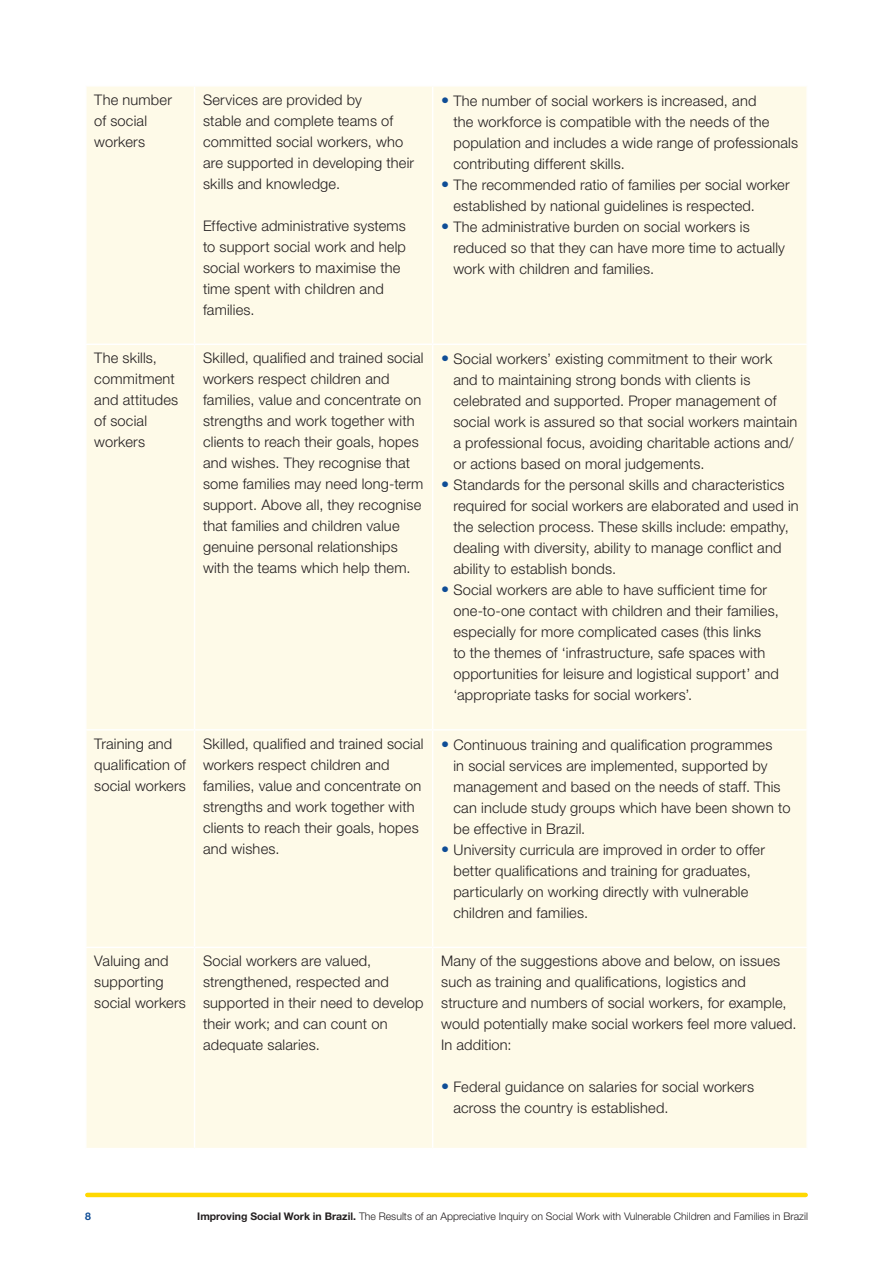
<style>
.page{position:relative;width:893px;height:1263px;background:#fff}
.page>*{position:absolute;margin:0;border:0;box-sizing:border-box;transform-origin:0 0}
.box_table_text{font:300 14.7px/21px "Helvetica Neue LT Std";letter-spacing:.01em;color:#231f20}
.t1{font:300 10.5px "Helvetica Neue LT Std";color:#231f20}
.t2{font:700 10.5px "Helvetica Neue LT Std";color:#0f4d96}
.s1{font-size:16.2px;color:#0f4d96}
.s2{font-weight:700}
</style>
<div class="page">
<hr style="left:87px;top:1193px;width:719px;height:4px;background:#ffd801">
<div style="left:87px;top:87px;width:719px;height:1061px;background:#fefae8"></div>
<hr style="left:194px;top:87px;width:1px;height:256px;background:#fff">
<hr style="left:432px;top:87px;width:1px;height:256px;background:#fff">
<hr style="left:85px;top:343px;width:110px;height:2px;background:#fff">
<hr style="left:195px;top:343px;width:238px;height:2px;background:#fff">
<hr style="left:194px;top:345px;width:1px;height:384px;background:#fff">
<hr style="left:433px;top:343px;width:375px;height:2px;background:#fff">
<hr style="left:432px;top:345px;width:1px;height:384px;background:#fff">
<hr style="left:85px;top:729px;width:110px;height:2px;background:#fff">
<hr style="left:195px;top:729px;width:238px;height:2px;background:#fff">
<hr style="left:194px;top:731px;width:1px;height:216px;background:#fff">
<hr style="left:433px;top:729px;width:375px;height:2px;background:#fff">
<hr style="left:432px;top:731px;width:1px;height:216px;background:#fff">
<hr style="left:85px;top:947px;width:110px;height:1px;background:#fff">
<hr style="left:195px;top:947px;width:238px;height:1px;background:#fff">
<hr style="left:194px;top:948px;width:1px;height:200px;background:#fff">
<hr style="left:433px;top:947px;width:375px;height:1px;background:#fff">
<hr style="left:432px;top:948px;width:1px;height:200px;background:#fff">
<p class="box_table_text" style="left:94px;top:89px;width:79px">The number of social workers</p>
<p class="box_table_text" style="left:203px;top:89px;width:213px">Services are provided by<br>stable and complete teams of committed social workers, who are supported in developing their skills and knowledge.</p>
<p class="box_table_text" style="left:203px;top:215px;width:204px">Effective administrative systems to support social work and help social workers to maximise the time spent with children and families.</p>
<p class="box_table_text" style="left:453px;top:90px;width:346px;text-indent:-12px"><span class="s1">•</span> The number of social workers is increased, and<br>the workforce is compatible with the needs of the population and includes a wide range of professionals contributing different skills.</p>
<p class="box_table_text" style="left:453px;top:174px;width:338px;text-indent:-12px"><span class="s1">•</span> The recommended ratio of families per social worker established by national guidelines is respected.</p>
<p class="box_table_text" style="left:453px;top:216px;width:333px;text-indent:-12px"><span class="s1">•</span> The administrative burden on social workers is reduced so that they can have more time to actually work with children and families.</p>
<p class="box_table_text" style="left:94px;top:347px;width:85px">The skills, commitment and attitudes of social workers</p>
<p class="box_table_text" style="left:203px;top:347px;width:222px">Skilled, qualified and trained social workers respect children and families, value and concentrate on strengths and work together with clients to reach their goals, hopes and wishes. They recognise that some families may need long-term support. Above all, they recognise that families and children value genuine personal relationships with the teams which help them.</p>
<p class="box_table_text" style="left:453px;top:348px;width:345px;text-indent:-12px"><span class="s1">•</span> Social workers’ existing commitment to their work and to maintaining strong bonds with clients is celebrated and supported. Proper management of social work is assured so that social workers maintain a professional focus, avoiding charitable actions and/ or actions based on moral judgements.</p>
<p class="box_table_text" style="left:453px;top:474px;width:347px;text-indent:-12px"><span class="s1">•</span> Standards for the personal skills and characteristics required for social workers are elaborated and used in the selection process. These skills include: empathy, dealing with diversity, ability to manage conflict and ability to establish bonds.</p>
<p class="box_table_text" style="left:453px;top:579px;width:327px;text-indent:-12px"><span class="s1">•</span> Social workers are able to have sufficient time for one-to-one contact with children and their families, especially for more complicated cases (this links<br>to the themes of ‘infrastructure, safe spaces with opportunities for leisure and logistical support’ and ‘appropriate tasks for social workers’.</p>
<p class="box_table_text" style="left:94px;top:733px;width:93px">Training and qualification of social workers</p>
<p class="box_table_text" style="left:203px;top:733px;width:222px">Skilled, qualified and trained social workers respect children and families, value and concentrate on strengths and work together with clients to reach their goals, hopes and wishes.</p>
<p class="box_table_text" style="left:453px;top:734px;width:338px;text-indent:-12px"><span class="s1">•</span> Continuous training and qualification programmes<br>in social services are implemented, supported by management and based on the needs of staff. This can include study groups which have been shown to be effective in Brazil.</p>
<p class="box_table_text" style="left:453px;top:839px;width:313px;text-indent:-12px"><span class="s1">•</span> University curricula are improved in order to offer better qualifications and training for graduates, particularly on working directly with vulnerable children and families.</p>
<p class="box_table_text" style="left:94px;top:950px;width:93px">Valuing and supporting social workers</p>
<p class="box_table_text" style="left:203px;top:950px;width:222px">Social workers are valued, strengthened, respected and supported in their need to develop their work; and can count on adequate salaries.</p>
<p class="box_table_text" style="left:441px;top:950px;width:357px">Many of the suggestions above and below, on issues such as training and qualifications, logistics and structure and numbers of social workers, for example, would potentially make social workers feel more valued.<br>In addition:</p>
<p class="box_table_text" style="left:453px;top:1076px;width:302px;text-indent:-12px"><span class="s1">•</span> Federal guidance on salaries for social workers across the country is established.</p>
<p class="t2" style="left:85px;top:1210px;width:7px">8</p>
<p class="t1" style="left:197px;top:1210px;width:612px"><span class="s2">Improving Social Work in Brazil.</span> The Results of an Appreciative Inquiry on Social Work with Vulnerable Children and Families in Brazil</p>
</div>
